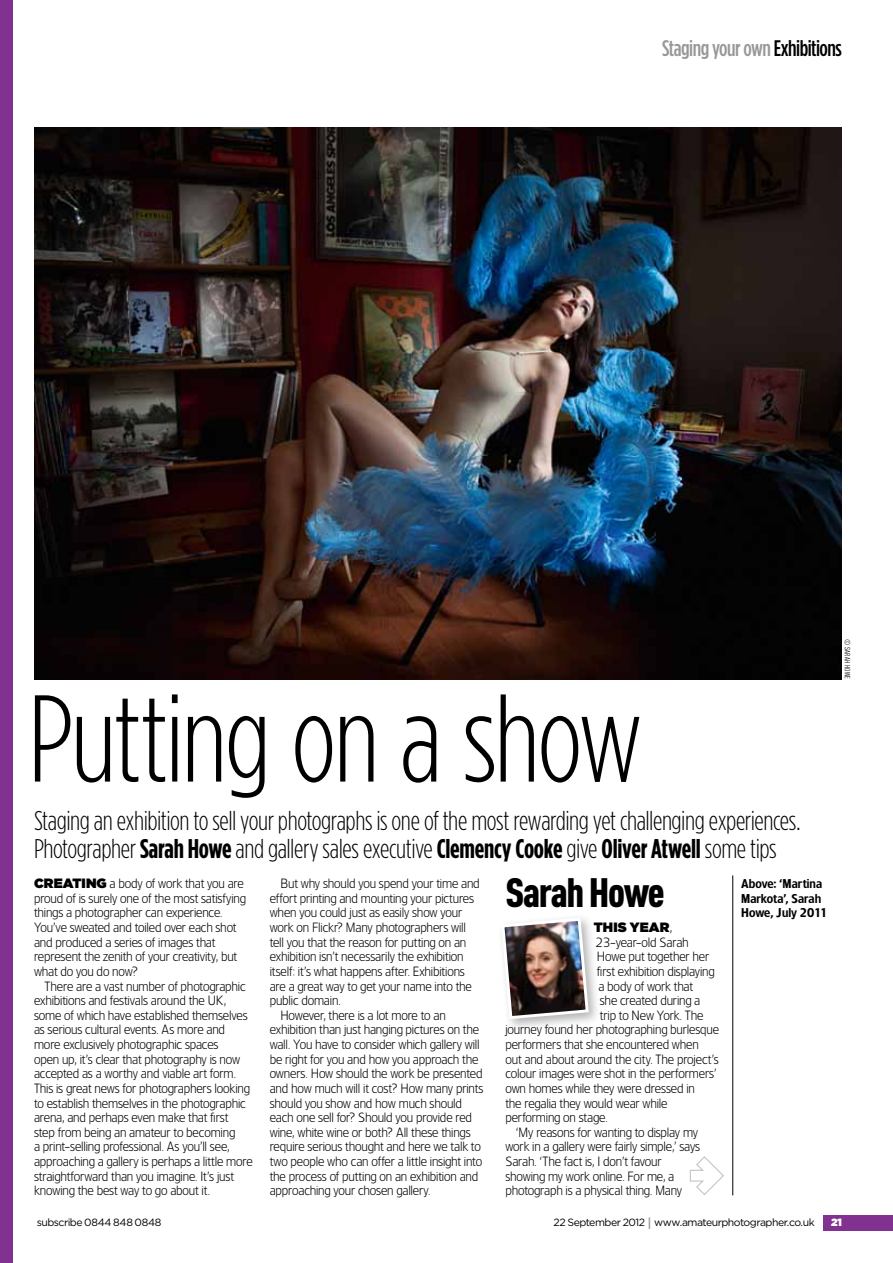
<style>
.page{position:relative;width:893px;height:1263px;background:#fff}
.page>*{position:absolute;margin:0;border:0;box-sizing:border-box;transform-origin:0 0}
.t1{font:300 123.15px "Gotham Condensed";letter-spacing:-.02em;color:#000}
.t2{font:900 40.5px "DIN Cond";letter-spacing:-.035em;color:#000}
.t3{font:300 27px/28.5px "Gotham Condensed";letter-spacing:-.02em;color:#000}
.t4{font:500 22.5px "Gotham Condensed";letter-spacing:-.02em;color:#9a9897}
.t5{font:900 13.5px "Gotham";letter-spacing:.01em;color:#000}
.t6{font:300 12.75px/14.5px "TF Forever Two";letter-spacing:-.01em;color:#000}
.t7{font:600 12px/14.7px "TF Forever Two";letter-spacing:.005em;color:#000}
.t8{font:10.5px "Gotham";letter-spacing:-.045em;color:#000}
.t9{font:900 10.5px "Gotham";color:#fff}
.t10{font:7.5px "DIN Cond";color:#000}
.s1{color:#000}
.s2{font-weight:700}
.s3{font-family:"Gotham";font-weight:900;font-size:13.5px}
.s4{font-family:"TF Forever Two";font-weight:300;font-size:12.75px}
.s5{font-size:16.5px;color:#9a9897}
</style>
<div class="page">
<div style="left:823px;top:1215px;width:70px;height:16px;background:#813190"></div>
<hr style="left:732px;top:875px;width:1px;height:320px;background:#000">
<svg style="left:689px;top:1156px;width:35px;height:39px"></svg>
<div style="left:0;top:0;width:13px;height:1263px;background:#813190"></div>
<img style="left:34px;top:128px;width:808px;height:551px">
<div style="left:496px;top:912px;width:105px;height:119px;background:#000;opacity:.3"></div>
<img style="left:500px;top:916px;width:90px;height:105px">
<h3 class="t4" style="left:662px;top:34px;width:181px">Staging your own <span class="s1">Exhibitions</span></h3>
<h1 class="t1" style="left:28px;top:663px;width:617px">Putting on a show</h1>
<h3 class="t3" style="left:34px;top:806px;width:768px">Staging an exhibition to sell your photographs is one of the most rewarding yet challenging experiences.<br>Photographer <span class="s2">Sarah Howe</span> and gallery sales executive <span class="s2">Clemency Cooke</span> give <span class="s2">Oliver Atwell</span> some tips</h3>
<p class="t6" style="left:34px;top:876px;width:213px"><span class="s3">CREATING</span> a body of work that you are proud of is surely one of the most satisfying things a photographer can experience.<br>You’ve sweated and toiled over each shot and produced a series of images that represent the zenith of your creativity, but what do you do now?</p>
<p class="t6" style="left:34px;top:978px;width:220px;text-indent:11px">There are a vast number of photographic exhibitions and festivals around the UK, some of which have established themselves as serious cultural events. As more and more exclusively photographic spaces<br>open up, it’s clear that photography is now accepted as a worthy and viable art form.<br>This is great news for photographers looking to establish themselves in the photographic arena, and perhaps even make that first<br>step from being an amateur to becoming<br>a print-selling professional. As you’ll see, approaching a gallery is perhaps a little more straightforward than you imagine. It’s just knowing the best way to go about it.</p>
<h2 class="t2" style="left:505px;top:867px;width:161px">Sarah Howe</h2>
<p class="t5" style="left:594px;top:919px;width:80px">THIS YEAR<span class="s4">,</span></p>
<p class="t6" style="left:595px;top:935px;width:95px">23-year-old Sarah</p>
<p class="t6" style="left:597px;top:949px;width:114px">Howe put together her</p>
<p class="t6" style="left:597px;top:964px;width:119px">first exhibition displaying</p>
<p class="t6" style="left:598px;top:978px;width:96px">a body of work that</p>
<p class="t6" style="left:600px;top:993px;width:102px">she created during a</p>
<p class="t6" style="left:600px;top:1008px;width:105px">trip to New York. The</p>
<p class="t6" style="left:505px;top:1022px;width:215px">journey found her photographing burlesque</p>
<p class="t6" style="left:505px;top:1037px;width:195px">performers that she encountered when</p>
<p class="t6" style="left:505px;top:1052px;width:215px">out and about around the city. The project’s</p>
<p class="t6" style="left:505px;top:1066px;width:213px">colour images were shot in the performers’</p>
<p class="t6" style="left:505px;top:1081px;width:191px">own homes while they were dressed in</p>
<p class="t6" style="left:505px;top:1095px;width:164px">the regalia they would wear while</p>
<p class="t6" style="left:505px;top:1110px;width:104px">performing on stage.</p>
<p class="t6" style="left:516px;top:1125px;width:184px">‘My reasons for wanting to display my</p>
<p class="t6" style="left:505px;top:1139px;width:196px">work in a gallery were fairly simple,’ says</p>
<p class="t6" style="left:505px;top:1154px;width:158px">Sarah. ‘The fact is, I don’t favour</p>
<p class="t6" style="left:505px;top:1169px;width:170px">showing my work online. For me, a</p>
<p class="t6" style="left:505px;top:1183px;width:178px">photograph is a physical thing. Many</p>
<p class="t6" style="left:280px;top:876px;width:201px">But why should you spend your time and</p>
<p class="t6" style="left:270px;top:891px;width:206px">effort printing and mounting your pictures</p>
<p class="t6" style="left:270px;top:905px;width:194px">when you could just as easily show your</p>
<p class="t6" style="left:270px;top:920px;width:198px">work on Flickr? Many photographers will</p>
<p class="t6" style="left:270px;top:935px;width:198px">tell you that the reason for putting on an</p>
<p class="t6" style="left:270px;top:949px;width:195px">exhibition isn’t necessarily the exhibition</p>
<p class="t6" style="left:270px;top:964px;width:197px">itself: it’s what happens after. Exhibitions</p>
<p class="t6" style="left:270px;top:978px;width:204px">are a great way to get your name into the</p>
<p class="t6" style="left:270px;top:993px;width:73px">public domain.</p>
<p class="t6" style="left:280px;top:1008px;width:167px">However, there is a lot more to an</p>
<p class="t6" style="left:270px;top:1022px;width:211px">exhibition than just hanging pictures on the</p>
<p class="t6" style="left:270px;top:1037px;width:211px">wall. You have to consider which gallery will</p>
<p class="t6" style="left:270px;top:1052px;width:210px">be right for you and how you approach the</p>
<p class="t6" style="left:270px;top:1066px;width:214px">owners. How should the work be presented</p>
<p class="t6" style="left:270px;top:1081px;width:215px">and how much will it cost? How many prints</p>
<p class="t6" style="left:270px;top:1095px;width:194px">should you show and how much should</p>
<p class="t6" style="left:270px;top:1110px;width:204px">each one sell for? Should you provide red</p>
<p class="t6" style="left:270px;top:1125px;width:202px">wine, white wine or both? All these things</p>
<p class="t6" style="left:270px;top:1139px;width:213px">require serious thought and here we talk to</p>
<p class="t6" style="left:270px;top:1154px;width:214px">two people who can offer a little insight into</p>
<p class="t6" style="left:270px;top:1169px;width:210px">the process of putting on an exhibition and</p>
<p class="t6" style="left:270px;top:1183px;width:162px">approaching your chosen gallery.</p>
<p class="t7" style="left:741px;top:876px;width:88px">Above: ‘Martina<br>Markota’, Sarah<br>Howe, July 2011</p>
<p class="t10" style="left:852px;top:639px;width:42px;rotate:90deg">© sarah howe</p>
<p class="t8" style="left:37px;top:1216px;width:126px">subscribe 0844 848 0848</p>
<p class="t8" style="left:554px;top:1216px;width:263px">22 September 2012 <span class="s5">I</span> www.amateurphotographer.co.uk</p>
<p class="t9" style="left:831px;top:1216px;width:12px">21</p>
</div>
